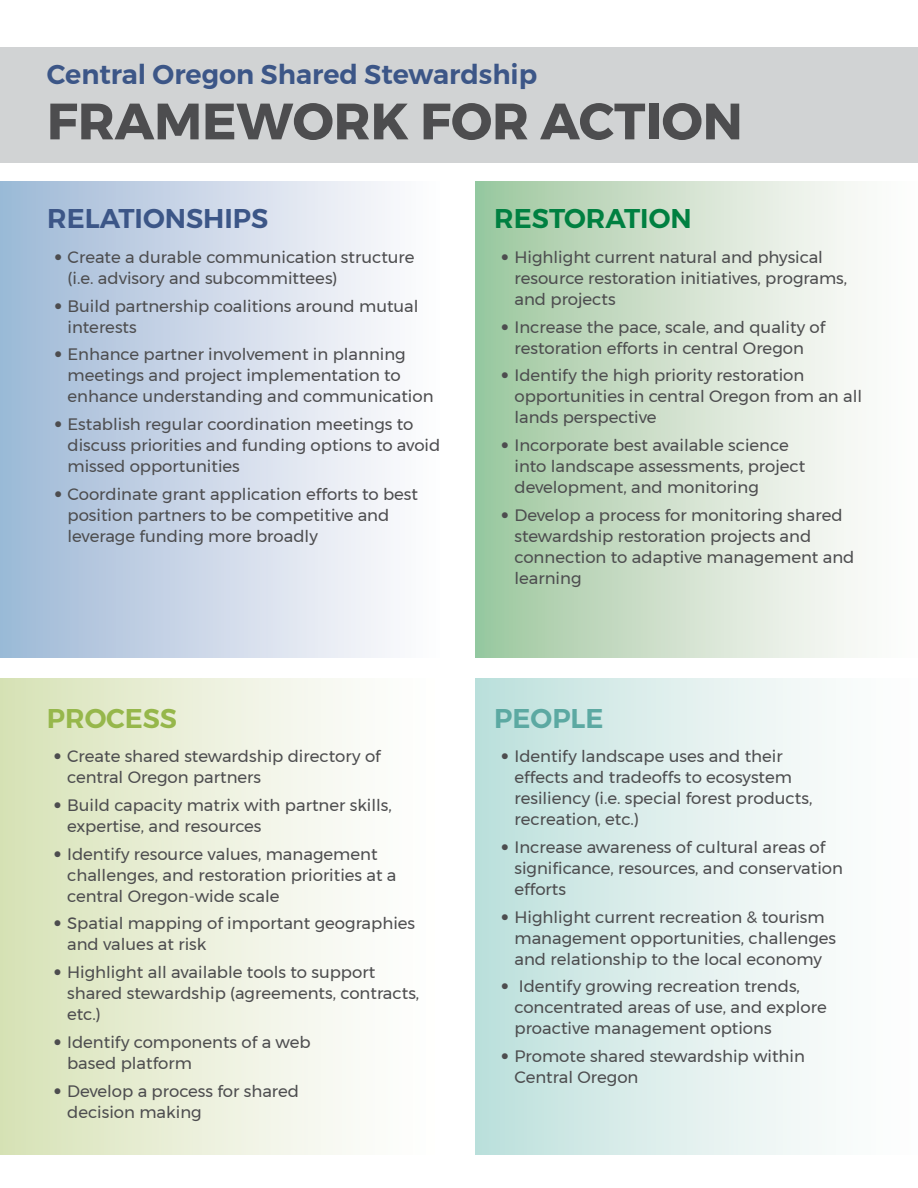
<style>
.page{position:relative;width:918px;height:1188px;background:#fff}
.page>*{position:absolute;margin:0;border:0;box-sizing:border-box;transform-origin:0 0}
.t1{font:700 51px "Montserrat";color:#4d4d4f}
.t2{font:600 27px "Montserrat";color:#3c5687}
.t3{font:600 27px "Montserrat";color:#008041}
.t4{font:600 27px "Montserrat";color:#96b74b}
.t5{font:600 27px "Montserrat";color:#5ca9a2}
.t6{font:16.5px/21px "Montserrat";color:#4d4d4f}
.s1{font-family:"Avenir";font-weight:800}
</style>
<div class="page">
<div style="left:0;top:47px;width:918px;height:116px;background:#d1d3d4"></div>
<div style="left:0;top:182px;width:448px;height:476px;background:linear-gradient(to right,#9eb8d6,#fff)"></div>
<div style="left:476px;top:678px;width:442px;height:477px;background:linear-gradient(to right,#bfe1dd,#fff)"></div>
<div style="left:476px;top:182px;width:442px;height:476px;background:linear-gradient(to right,#a1c8a1,#fff)"></div>
<div style="left:0;top:678px;width:449px;height:477px;background:linear-gradient(to right,#d8e3b8,#fff)"></div>
<h2 class="t2" style="left:47px;top:53px;width:492px">Central Oregon Shared Stewardship</h2>
<h1 class="t1" style="left:47px;top:80px;width:697px">FRAMEWORK FOR ACTION</h1>
<h2 class="t2" style="left:47px;top:197px;width:223px">RELATIONSHIPS</h2>
<p class="t6" style="left:67px;top:246px;width:349px;text-indent:-13px"><span class="s1">•</span> Create a durable communication structure (i.e. advisory and subcommittees)</p>
<p class="t6" style="left:67px;top:295px;width:353px;text-indent:-13px"><span class="s1">•</span> Build partnership coalitions around mutual interests</p>
<p class="t6" style="left:67px;top:344px;width:368px;text-indent:-13px"><span class="s1">•</span> Enhance partner involvement in planning meetings and project implementation to enhance understanding and communication</p>
<p class="t6" style="left:67px;top:414px;width:374px;text-indent:-13px"><span class="s1">•</span> Establish regular coordination meetings to discuss priorities and funding options to avoid missed opportunities</p>
<p class="t6" style="left:67px;top:483px;width:352px;text-indent:-13px"><span class="s1">•</span> Coordinate grant application efforts to best position partners to be competitive and leverage funding more broadly</p>
<h2 class="t4" style="left:47px;top:697px;width:132px">PROCESS</h2>
<p class="t6" style="left:67px;top:746px;width:315px;text-indent:-13px"><span class="s1">•</span> Create shared stewardship directory of central Oregon partners</p>
<p class="t6" style="left:67px;top:794px;width:326px;text-indent:-13px"><span class="s1">•</span> Build capacity matrix with partner skills, expertise, and resources</p>
<p class="t6" style="left:67px;top:843px;width:331px;text-indent:-13px"><span class="s1">•</span> Identify resource values, management challenges, and restoration priorities at a central Oregon-wide scale</p>
<p class="t6" style="left:67px;top:913px;width:350px;text-indent:-13px"><span class="s1">•</span> Spatial mapping of important geographies and values at risk</p>
<p class="t6" style="left:67px;top:962px;width:354px;text-indent:-13px"><span class="s1">•</span> Highlight all available tools to support shared stewardship (agreements, contracts, etc.)</p>
<p class="t6" style="left:67px;top:1031px;width:245px;text-indent:-13px"><span class="s1">•</span> Identify components of a web based platform</p>
<p class="t6" style="left:67px;top:1080px;width:234px;text-indent:-13px"><span class="s1">•</span> Develop a process for shared decision making</p>
<h2 class="t3" style="left:494px;top:197px;width:199px">RESTORATION</h2>
<p class="t6" style="left:514px;top:246px;width:334px;text-indent:-13px"><span class="s1">•</span> Highlight current natural and physical resource restoration initiatives, programs, and projects</p>
<p class="t6" style="left:501px;top:316px;width:326px;text-align:center"><span class="s1">•</span> Increase the pace, scale, and quality of restoration efforts in central Oregon</p>
<p class="t6" style="left:514px;top:365px;width:349px;text-indent:-13px"><span class="s1">•</span> Identify the high priority restoration opportunities in central Oregon from an all lands perspective</p>
<p class="t6" style="left:514px;top:435px;width:292px;text-indent:-13px"><span class="s1">•</span> Incorporate best available science into landscape assessments, project development, and monitoring</p>
<p class="t6" style="left:514px;top:504px;width:342px;text-indent:-13px"><span class="s1">•</span> Develop a process for monitoring shared stewardship restoration projects and connection to adaptive management and learning</p>
<h2 class="t5" style="left:494px;top:697px;width:111px">PEOPLE</h2>
<p class="t6" style="left:514px;top:746px;width:299px;text-indent:-13px"><span class="s1">•</span> Identify landscape uses and their effects and tradeoffs to ecosystem resiliency (i.e. special forest products, recreation, etc.)</p>
<p class="t6" style="left:514px;top:836px;width:330px;text-indent:-13px"><span class="s1">•</span> Increase awareness of cultural areas of significance, resources, and conservation efforts</p>
<p class="t6" style="left:514px;top:906px;width:323px;text-indent:-13px"><span class="s1">•</span> Highlight current recreation &amp; tourism management opportunities, challenges and relationship to the local economy</p>
<p class="t6" style="left:514px;top:976px;width:314px;text-indent:-13px"><span class="s1">•</span> Identify growing recreation trends, concentrated areas of use, and explore proactive management options</p>
<p class="t6" style="left:514px;top:1046px;width:292px;text-indent:-13px"><span class="s1">•</span> Promote shared stewardship within<br>Central Oregon</p>
</div>
